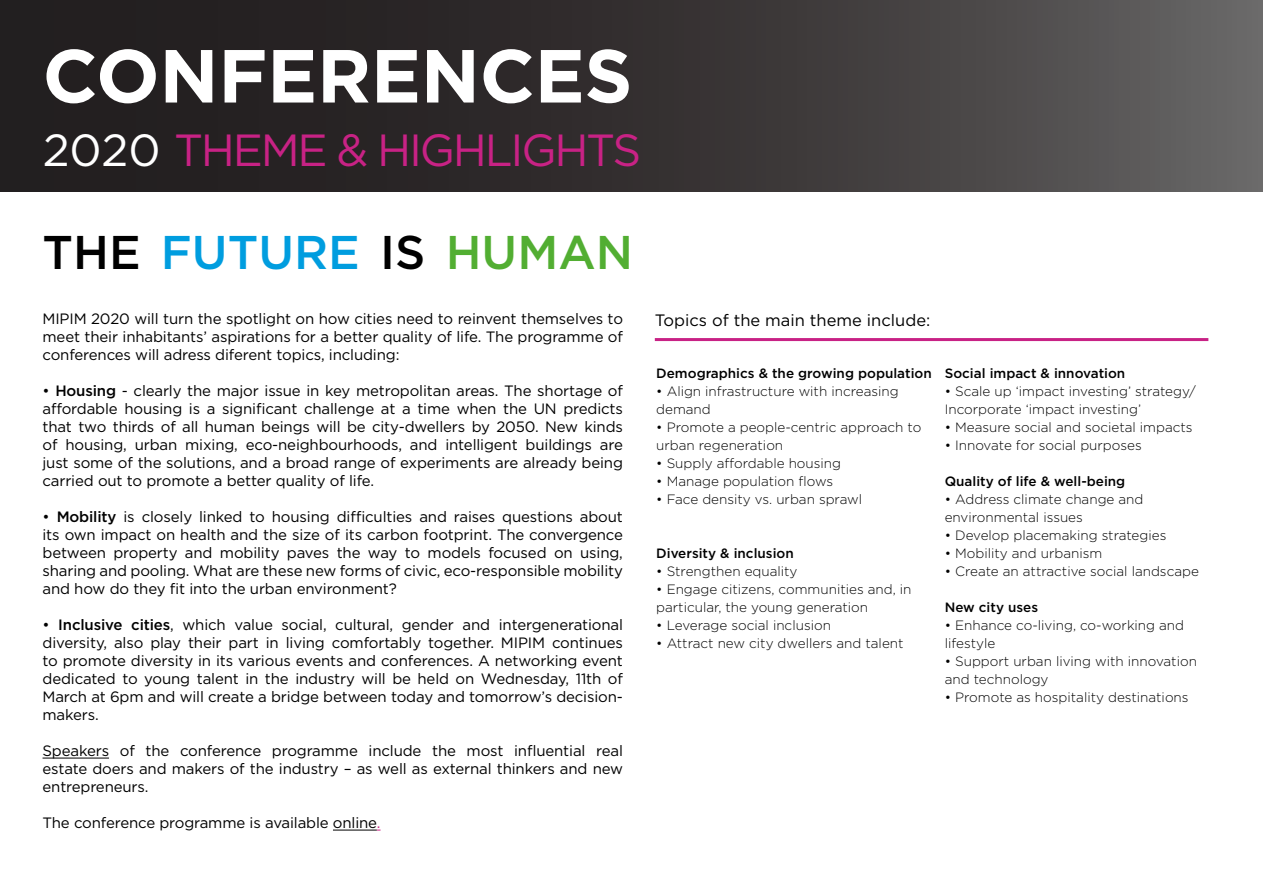
<style>
.page{position:relative;width:1263px;height:893px;background:#fff}
.page>*{position:absolute;margin:0;border:0;box-sizing:border-box;transform-origin:0 0}
.t1{font:700 75px "Gotham";letter-spacing:-.005em;color:#fff}
.t2{font:500 47.25px "Gotham";color:#009ddf}
.t3{font:45px "Gotham";letter-spacing:-.05em;color:#c82285}
.t4{font:16.5px "Gotham";color:#000}
.t5{font:15px/18px "Gotham";letter-spacing:-.01em;color:#000;text-align:justify}
.t6{font:300 13.5px/18px "Gotham";color:#000}
.t7{font:500 13.5px "Gotham";color:#000}
.s1{color:#fff}
.s2{color:#000}
.s3{color:#52ae32}
.s4{font-weight:500}
.s5{color:#c82285}
</style>
<div class="page">
<div style="left:0;top:0;width:1263px;height:191px;background:linear-gradient(to right,#161113,#5d5b5b)"></div>
<hr style="left:43px;top:758px;width:66px;height:1px;background:#000">
<hr style="left:333px;top:830px;width:44px;height:1px;background:#000">
<hr style="left:655px;top:338px;width:553px;height:3px;background:#c82285">
<h1 class="t1" style="left:43px;top:26px;width:591px">CONFERENCES</h1>
<h3 class="t3" style="left:43px;top:121px;width:600px"><span class="s1">2020</span> THEME &amp; HIGHLIGHTS</h3>
<h2 class="t2" style="left:43px;top:221px;width:592px"><span class="s2">THE</span> FUTURE <span class="s2">IS</span> <span class="s3">HUMAN</span></h2>
<p class="t5" style="left:43px;top:309px;width:582px">MIPIM 2020 will turn the spotlight on how cities need to reinvent themselves to meet their inhabitants’ aspirations for a better quality of life. The programme of conferences will adress diferent topics, including:</p>
<p class="t5" style="left:43px;top:381px;width:582px">• <span class="s4">Housing</span> - clearly the major issue in key metropolitan areas. The shortage of affordable housing is a significant challenge at a time when the UN predicts that two thirds of all human beings will be city-dwellers by 2050. New kinds of housing, urban mixing, eco-neighbourhoods, and intelligent buildings are just some of the solutions, and a broad range of experiments are already being carried out to promote a better quality of life.</p>
<p class="t5" style="left:43px;top:507px;width:582px">• <span class="s4">Mobility</span> is closely linked to housing difficulties and raises questions about its own impact on health and the size of its carbon footprint. The convergence between property and mobility paves the way to models focused on using, sharing and pooling. What are these new forms of civic, eco-responsible mobility and how do they fit into the urban environment?</p>
<p class="t5" style="left:43px;top:615px;width:582px">• <span class="s4">Inclusive cities</span>, which value social, cultural, gender and intergenerational diversity, also play their part in living comfortably together. MIPIM continues to promote diversity in its various events and conferences. A networking event dedicated to young talent in the industry will be held on Wednesday, 11th of March at 6pm and will create a bridge between today and tomorrow’s decision&shy;makers.</p>
<p class="t5" style="left:43px;top:741px;width:582px">Speakers of the conference programme include the most influential real estate doers and makers of the industry – as well as external thinkers and new entrepreneurs.</p>
<p class="t5" style="left:43px;top:813px;width:339px">The conference programme is available online<span class="s5">.</span></p>
<p class="t4" style="left:655px;top:309px;width:277px">Topics of the main theme include:</p>
<p class="t7" style="left:656px;top:364px;width:277px">Demographics &amp; the growing population</p>
<p class="t6" style="left:656px;top:382px;width:244px">• Align infrastructure with increasing demand</p>
<p class="t6" style="left:656px;top:418px;width:267px">• Promote a people-centric approach to urban regeneration</p>
<p class="t6" style="left:656px;top:454px;width:186px">• Supply affordable housing</p>
<p class="t6" style="left:656px;top:472px;width:178px">• Manage population flows</p>
<p class="t6" style="left:656px;top:490px;width:207px">• Face density vs. urban sprawl</p>
<p class="t7" style="left:656px;top:544px;width:139px">Diversity &amp; inclusion</p>
<p class="t6" style="left:656px;top:562px;width:143px">• Strengthen equality</p>
<p class="t6" style="left:656px;top:580px;width:257px">• Engage citizens, communities and, in particular, the young generation</p>
<p class="t6" style="left:656px;top:616px;width:176px">• Leverage social inclusion</p>
<p class="t6" style="left:656px;top:634px;width:249px">• Attract new city dwellers and talent</p>
<p class="t7" style="left:945px;top:364px;width:182px">Social impact &amp; innovation</p>
<p class="t6" style="left:945px;top:382px;width:252px">• Scale up ‘impact investing’ strategy/<br>Incorporate ‘impact investing’</p>
<p class="t6" style="left:945px;top:418px;width:249px">• Measure social and societal impacts</p>
<p class="t6" style="left:945px;top:436px;width:199px">• Innovate for social purposes</p>
<p class="t7" style="left:945px;top:472px;width:182px">Quality of life &amp; well-being</p>
<p class="t6" style="left:945px;top:490px;width:200px">• Address climate change and environmental issues</p>
<p class="t6" style="left:945px;top:526px;width:223px">• Develop placemaking strategies</p>
<p class="t6" style="left:945px;top:544px;width:159px">• Mobility and urbanism</p>
<p class="t6" style="left:945px;top:562px;width:256px">• Create an attractive social landscape</p>
<p class="t7" style="left:945px;top:598px;width:95px">New city uses</p>
<p class="t6" style="left:945px;top:616px;width:241px">• Enhance co-living, co-working and lifestyle</p>
<p class="t6" style="left:945px;top:652px;width:254px">• Support urban living with innovation and technology</p>
<p class="t6" style="left:945px;top:688px;width:245px">• Promote as hospitality destinations</p>
</div>
